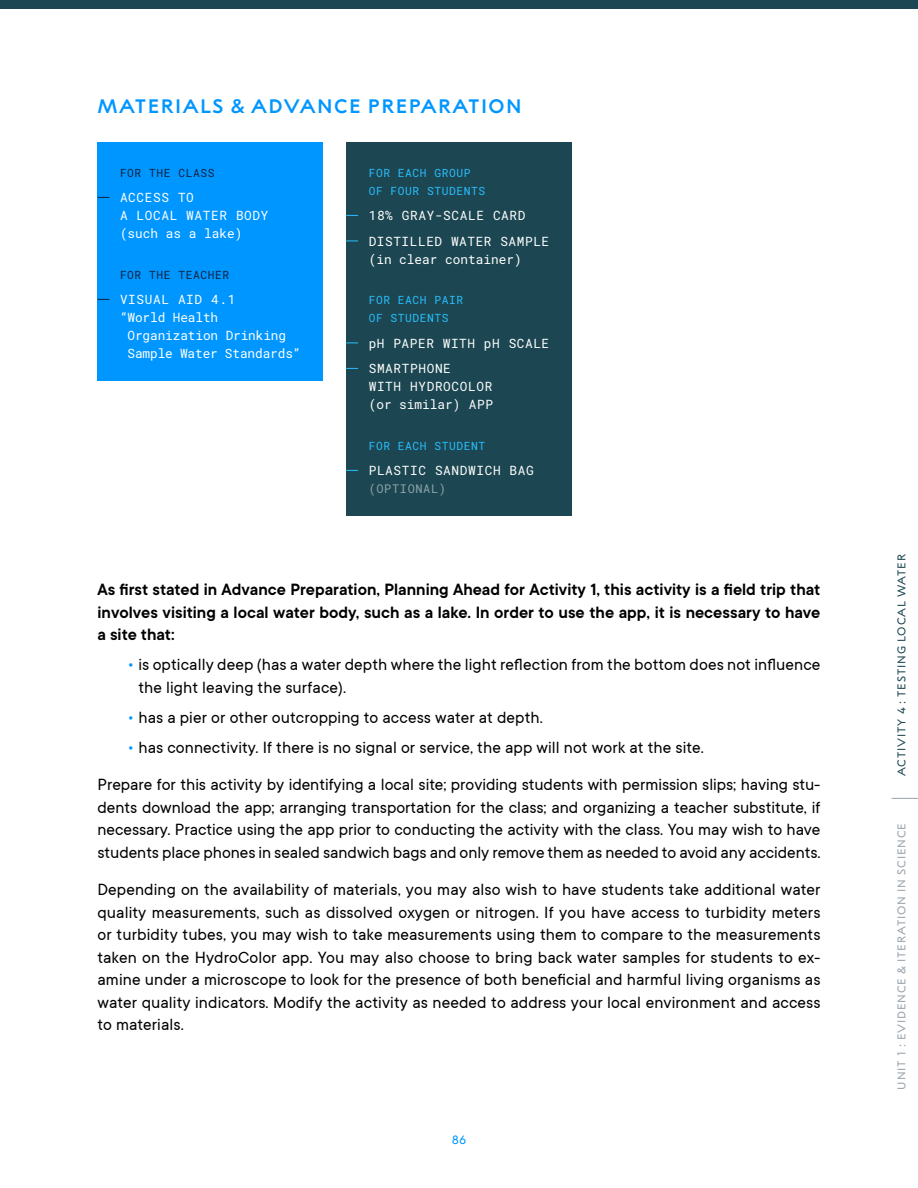
<style>
.page{position:relative;width:918px;height:1188px;background:#fff}
.page>*{position:absolute;margin:0;border:0;box-sizing:border-box;transform-origin:0 0}
.section_header{font:700 19.5px "Alfred Sans";letter-spacing:.075em;color:#0096ff}
.body_copy_paragraph{font:18px/22.5px "TT Commons";letter-spacing:.005em;color:#000;text-align:justify}
.body_copy_paragraph-2{font:600 18px/22.5px "TT Commons";color:#000;text-align:justify}
.t1{font:12.75px/18px "Roboto Mono";letter-spacing:.045em;color:#fff}
.t2{font:12.75px "Roboto Mono";letter-spacing:-.01em;color:#fff}
.t3{font:12px "Roboto Mono";letter-spacing:.05em;color:#8ea3a9}
.t4{font:12px "Alfred Sans";color:#0096ff}
.t5{font:11.25px/18px "Roboto Mono";letter-spacing:.05em;color:#28beff}
.t6{font:11.25px "Alfred Sans";letter-spacing:.075em;color:#99a3ac}
.t7{font:11.25px "Alfred Sans";letter-spacing:.075em;color:#1c4752}
.t8{font:11.25px "Roboto Mono";letter-spacing:.05em;color:#10223e}
.s1{color:#0096ff}
</style>
<div class="page">
<svg style="left:892px;top:798px;width:26px;height:1px"></svg>
<div style="left:0;top:0;width:918px;height:8px;background:#1c4752"></div>
<div style="left:98px;top:142px;width:225px;height:239px;background:#0096ff"></div>
<div style="left:346px;top:142px;width:226px;height:374px;background:#1c4752"></div>
<svg style="left:346px;top:215px;width:12px;height:1px"></svg>
<svg style="left:346px;top:241px;width:12px;height:1px"></svg>
<svg style="left:346px;top:343px;width:12px;height:1px"></svg>
<svg style="left:346px;top:368px;width:12px;height:1px"></svg>
<svg style="left:346px;top:470px;width:12px;height:1px"></svg>
<p class="section_header" style="left:98px;top:95px;width:426px">MATERIALS &amp; ADVANCE PREPARATION</p>
<p class="t8" style="left:120px;top:165px;width:96px">FOR THE CLASS</p>
<p class="t1" style="left:120px;top:188px;width:150px">ACCESS TO<br>A LOCAL WATER BODY (such as a lake)</p>
<p class="t8" style="left:120px;top:267px;width:111px">FOR THE TEACHER</p>
<p class="t1" style="left:120px;top:290px;width:117px">VISUAL AID 4.1</p>
<p class="t2" style="left:120px;top:309px;width:100px">“World Health</p>
<p class="t2" style="left:128px;top:327px;width:160px">Organization Drinking</p>
<p class="t2" style="left:128px;top:345px;width:174px">Sample Water Standards”</p>
<p class="t5" style="left:369px;top:163px;width:118px">FOR EACH GROUP<br>OF FOUR STUDENTS</p>
<p class="t1" style="left:369px;top:206px;width:158px">18% GRAY-SCALE CARD</p>
<p class="t1" style="left:369px;top:232px;width:182px">DISTILLED WATER SAMPLE (in clear container)</p>
<p class="t5" style="left:369px;top:291px;width:96px">FOR EACH PAIR<br>OF STUDENTS</p>
<p class="t1" style="left:369px;top:334px;width:182px">pH PAPER WITH pH SCALE</p>
<p class="t1" style="left:369px;top:359px;width:126px">SMARTPHONE<br>WITH HYDROCOLOR (or similar) APP</p>
<p class="t5" style="left:369px;top:436px;width:118px">FOR EACH STUDENT</p>
<p class="t1" style="left:369px;top:461px;width:167px">PLASTIC SANDWICH BAG</p>
<p class="t3" style="left:369px;top:481px;width:79px">(OPTIONAL)</p>
<p class="body_copy_paragraph-2" style="left:98px;top:579px;width:725px">As first stated in Advance Preparation, Planning Ahead for Activity 1, this activity is a field trip that involves visiting a local water body, such as a lake. In order to use the app, it is necessary to have a site that:</p>
<p class="body_copy_paragraph" style="left:138px;top:654px;width:684px;text-indent:-11px"><span class="s1">•</span> is optically deep (has a water depth where the light reflection from the bottom does not influence the light leaving the surface).</p>
<p class="body_copy_paragraph" style="left:128px;top:706px;width:417px"><span class="s1">•</span> has a pier or other outcropping to access water at depth.</p>
<p class="body_copy_paragraph" style="left:128px;top:736px;width:578px"><span class="s1">•</span> has connectivity. If there is no signal or service, the app will not work at the site.</p>
<p class="body_copy_paragraph" style="left:98px;top:774px;width:725px">Prepare for this activity by identifying a local site; providing students with permission slips; having stu&shy;dents download the app; arranging transportation for the class; and organizing a teacher substitute, if necessary. Practice using the app prior to conducting the activity with the class. You may wish to have students place phones in sealed sandwich bags and only remove them as needed to avoid any accidents.</p>
<p class="body_copy_paragraph" style="left:98px;top:879px;width:725px">Depending on the availability of materials, you may also wish to have students take additional water quality measurements, such as dissolved oxygen or nitrogen. If you have access to turbidity meters or turbidity tubes, you may wish to take measurements using them to compare to the measurements taken on the HydroColor app. You may also choose to bring back water samples for students to ex&shy;amine under a microscope to look for the presence of both beneficial and harmful living organisms as water quality indicators. Modify the activity as needed to address your local environment and access to materials.</p>
<p class="t4" style="left:452px;top:1133px;width:16px">86</p>
<p class="t7" style="left:895px;top:776px;width:224px;rotate:-90deg">ACTIVITY 4 : TESTING LOCAL WATER</p>
<p class="t6" style="left:895px;top:1090px;width:268px;rotate:-90deg">UNIT 1 : EVIDENCE &amp; ITERATION IN SCIENCE</p>
</div>
